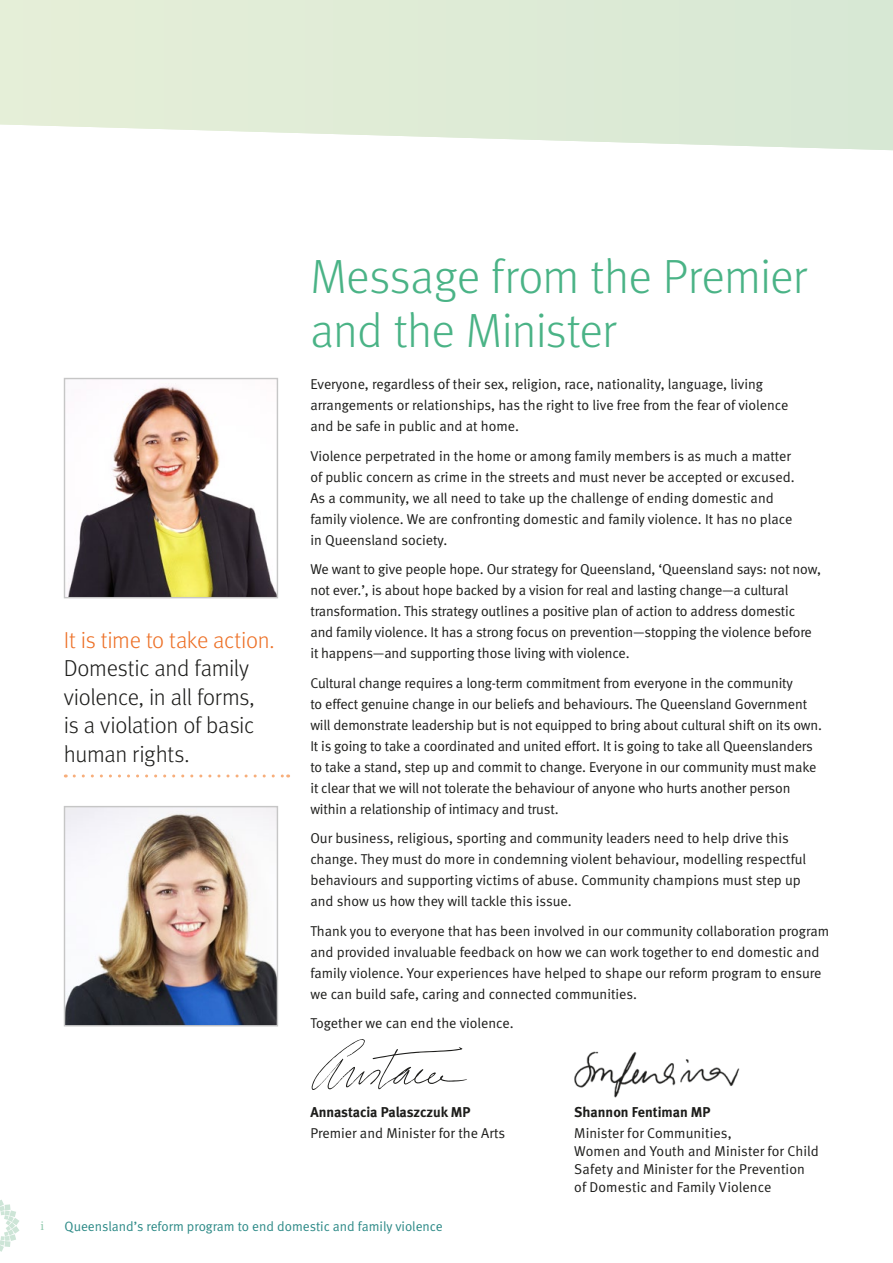
<style>
.page{position:relative;width:893px;height:1263px;background:#fff}
.page>*{position:absolute;margin:0;border:0;box-sizing:border-box;transform-origin:0 0}
.HEADING_1{font:48px/54px "Meta Light LF";letter-spacing:-.015em;color:#4ab386}
._3_INTRO_COPY_16_21{font:300 23.1px/28.5px "Meta";letter-spacing:-.015em;color:#1d1d1b}
.Body{font:14.25px/21px "Meta Normal";letter-spacing:-.01em;color:#1d1d1b}
.Body-2{font:14.25px/18px "Meta Normal LF";letter-spacing:.005em;color:#1d1d1b}
.t1{font:13.5px "Meta Normal";color:#2d8a87}
.t2{font:13.5px "Minion Pro";color:#8fc9ad}
.s1{color:#ed7026}
.s2{font-family:"Meta";font-weight:700}
</style>
<div class="page">
<svg style="left:0;top:0;width:893px;height:151px"></svg>
<svg style="left:0;top:1200px;width:20px;height:52px"></svg>
<svg style="left:74px;top:774px;width:215px;height:3px"></svg>
<img style="left:68px;top:386px;width:208px;height:210px">
<div style="left:64px;top:378px;width:214px;height:220px;border:1px solid #c6c6c6"></div>
<img style="left:66px;top:808px;width:210px;height:216px">
<div style="left:64px;top:806px;width:214px;height:220px;border:1px solid #c6c6c6"></div>
<svg style="left:312px;top:1039px;width:155px;height:51px"></svg>
<img style="left:574px;top:1051px;width:166px;height:47px">
<h3 class="_3_INTRO_COPY_16_21" style="left:64px;top:625px;width:212px"><span class="s1">It is time to take action.<br></span>Domestic and family violence, in all forms, is a violation of basic human rights.</h3>
<h1 class="HEADING_1" style="left:310px;top:249px;width:498px">Message from the Premier and the Minister</h1>
<p class="Body" style="left:310px;top:373px;width:479px">Everyone, regardless of their sex, religion, race, nationality, language, living arrangements or relationships, has the right to live free from the fear of violence and be safe in public and at home.</p>
<p class="Body" style="left:310px;top:445px;width:486px">Violence perpetrated in the home or among family members is as much a matter of public concern as crime in the streets and must never be accepted or excused.<br>As a community, we all need to take up the challenge of ending domestic and family violence. We are confronting domestic and family violence. It has no place in Queensland society.</p>
<p class="Body" style="left:310px;top:558px;width:512px">We want to give people hope. Our strategy for Queensland, ‘Queensland says: not now, not ever.’, is about hope backed by a vision for real and lasting change—a cultural transformation. This strategy outlines a positive plan of action to address domestic and family violence. It has a strong focus on prevention—stopping the violence before it happens—and supporting those living with violence.</p>
<p class="Body" style="left:310px;top:672px;width:513px">Cultural change requires a long‑term commitment from everyone in the community<br>to effect genuine change in our beliefs and behaviours. The Queensland Government will demonstrate leadership but is not equipped to bring about cultural shift on its own.<br>It is going to take a coordinated and united effort. It is going to take all Queenslanders to take a stand, step up and commit to change. Everyone in our community must make it clear that we will not tolerate the behaviour of anyone who hurts another person within a relationship of intimacy and trust.</p>
<p class="Body" style="left:310px;top:827px;width:497px">Our business, religious, sporting and community leaders need to help drive this change. They must do more in condemning violent behaviour, modelling respectful behaviours and supporting victims of abuse. Community champions must step up and show us how they will tackle this issue.</p>
<p class="Body" style="left:310px;top:920px;width:520px">Thank you to everyone that has been involved in our community collaboration program and provided invaluable feedback on how we can work together to end domestic and family violence. Your experiences have helped to shape our reform program to ensure we can build safe, caring and connected communities.</p>
<p class="Body" style="left:310px;top:1012px;width:205px">Together we can end the violence.</p>
<p class="Body" style="left:310px;top:1101px;width:196px"><span class="s2">Annastacia Palaszczuk MP<br></span>Premier and Minister for the Arts</p>
<p class="Body-2" style="left:574px;top:1101px;width:159px;line-height:21px"><span class="s2">Shannon Fentiman MP<br></span>Minister for Communities,</p>
<p class="Body-2" style="left:574px;top:1141px;width:246px">Women and Youth and Minister for Child<br>Safety and Minister for the Prevention of Domestic and Family Violence</p>
<p class="t2" style="left:41px;top:1217px;width:5px">i</p>
<p class="t1" style="left:65px;top:1219px;width:380px">Queensland’s reform program to end domestic and family violence</p>
</div>
